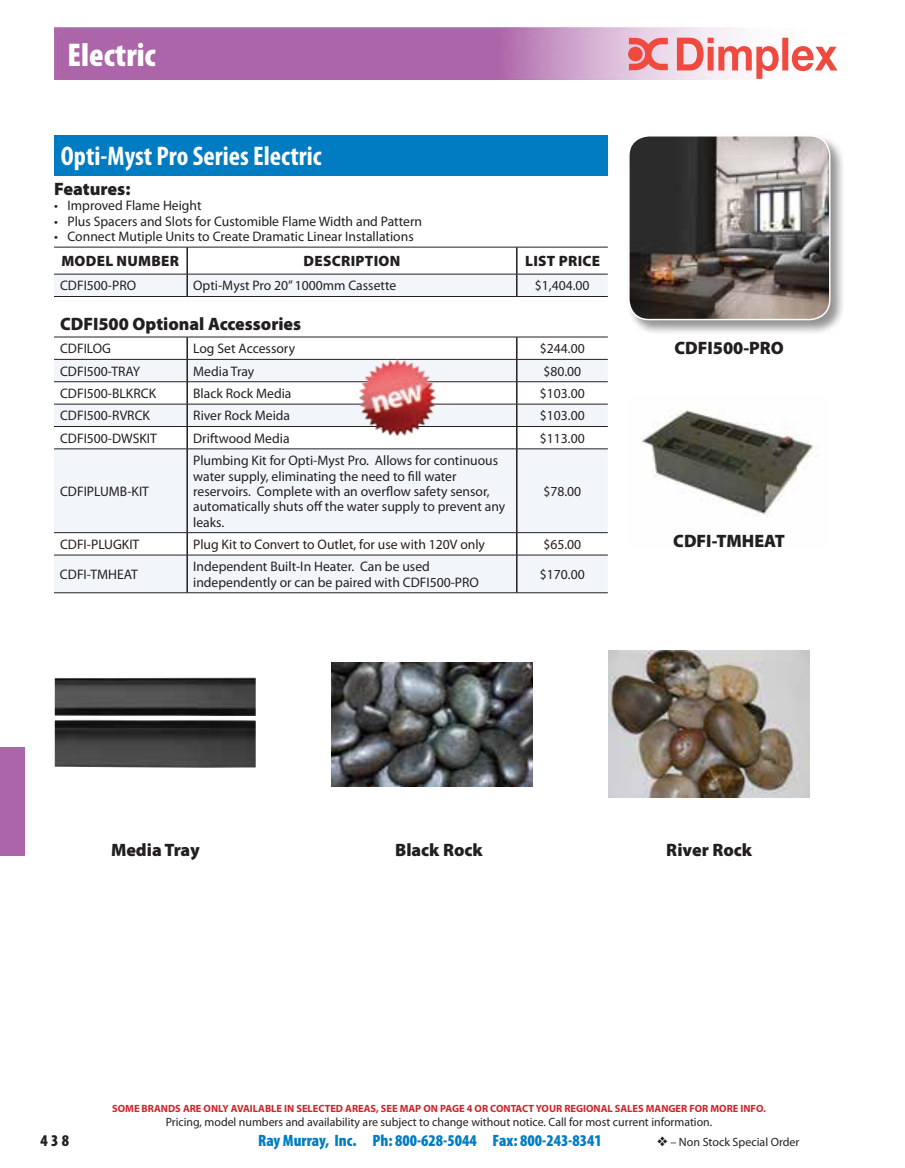
<style>
.page{position:relative;width:905px;height:1168px;background:#fff}
.page>*{position:absolute;margin:0;border:0;box-sizing:border-box;transform-origin:0 0}
.t1{font:900 condensed 33px "Myriad Pro";color:#fff}
.t2{font:700 condensed 27px "Myriad Pro";color:#fff}
.t3{font:900 18px "Myriad Pro";color:#231f20}
.t4{font:900 condensed 16.5px "Myriad Pro";color:#007cc2}
.t5{font:900 condensed 16.5px "Myriad Pro";color:#231f20}
.t6{font:900 15px "Myriad Pro";letter-spacing:.02em;color:#231f20}
.t7{font:13.8px/15.3px "Myriad Pro";color:#231f20}
.t8{font:12px "Myriad Pro";color:#231f20}
.t9{font:700 10.5px "Myriad Pro";color:#d1232a}
</style>
<div class="page">
<div style="left:54px;top:135px;width:554px;height:41px;background:#007cc2"></div>
<svg style="left:54px;top:274px;width:554px;height:319px;fill:#f2f6fb"></svg>
<svg style="left:54px;top:337px;width:554px;height:218px;fill:#f2f6fb"></svg>
<hr style="left:54px;top:247px;width:133px;height:1px;background:#231f20">
<hr style="left:187px;top:247px;width:330px;height:1px;background:#231f20">
<hr style="left:517px;top:247px;width:90px;height:1px;background:#231f20">
<hr style="left:54px;top:274px;width:133px;height:1px;background:#231f20">
<hr style="left:187px;top:274px;width:330px;height:1px;background:#231f20">
<hr style="left:517px;top:274px;width:90px;height:1px;background:#231f20">
<hr style="left:54px;top:296px;width:133px;height:1px;background:#231f20">
<hr style="left:187px;top:296px;width:330px;height:1px;background:#231f20">
<hr style="left:517px;top:296px;width:90px;height:1px;background:#231f20">
<hr style="left:54px;top:337px;width:133px;height:1px;background:#231f20">
<hr style="left:187px;top:337px;width:330px;height:1px;background:#231f20">
<hr style="left:517px;top:337px;width:90px;height:1px;background:#231f20">
<hr style="left:54px;top:359px;width:133px;height:1px;background:#231f20">
<hr style="left:187px;top:359px;width:330px;height:1px;background:#231f20">
<hr style="left:517px;top:359px;width:90px;height:1px;background:#231f20">
<hr style="left:54px;top:381px;width:133px;height:1px;background:#231f20">
<hr style="left:187px;top:381px;width:330px;height:1px;background:#231f20">
<hr style="left:517px;top:381px;width:90px;height:1px;background:#231f20">
<hr style="left:54px;top:404px;width:133px;height:1px;background:#231f20">
<hr style="left:187px;top:404px;width:330px;height:1px;background:#231f20">
<hr style="left:517px;top:404px;width:90px;height:1px;background:#231f20">
<hr style="left:54px;top:426px;width:133px;height:1px;background:#231f20">
<hr style="left:187px;top:426px;width:330px;height:1px;background:#231f20">
<hr style="left:517px;top:426px;width:90px;height:1px;background:#231f20">
<hr style="left:54px;top:449px;width:133px;height:1px;background:#231f20">
<hr style="left:187px;top:449px;width:330px;height:1px;background:#231f20">
<hr style="left:517px;top:449px;width:90px;height:1px;background:#231f20">
<hr style="left:54px;top:532px;width:133px;height:1px;background:#231f20">
<hr style="left:187px;top:532px;width:330px;height:1px;background:#231f20">
<hr style="left:517px;top:532px;width:90px;height:1px;background:#231f20">
<hr style="left:54px;top:555px;width:133px;height:1px;background:#231f20">
<hr style="left:187px;top:555px;width:330px;height:1px;background:#231f20">
<hr style="left:517px;top:555px;width:90px;height:1px;background:#231f20">
<hr style="left:186px;top:274px;width:2px;height:22px;background:#231f20">
<svg style="left:516px;top:247px;width:1px;height:49px"></svg>
<hr style="left:186px;top:337px;width:2px;height:22px;background:#231f20">
<hr style="left:186px;top:359px;width:2px;height:22px;background:#231f20">
<hr style="left:186px;top:382px;width:2px;height:22px;background:#231f20">
<hr style="left:186px;top:404px;width:2px;height:22px;background:#231f20">
<hr style="left:186px;top:427px;width:2px;height:22px;background:#231f20">
<svg style="left:516px;top:337px;width:1px;height:112px"></svg>
<hr style="left:186px;top:449px;width:2px;height:83px;background:#231f20">
<hr style="left:516px;top:449px;width:1px;height:83px;background:#231f20">
<hr style="left:186px;top:533px;width:2px;height:22px;background:#231f20">
<svg style="left:516px;top:533px;width:1px;height:22px"></svg>
<hr style="left:186px;top:555px;width:2px;height:37px;background:#231f20">
<hr style="left:516px;top:555px;width:1px;height:37px;background:#231f20">
<hr style="left:54px;top:592px;width:133px;height:1px;background:#231f20">
<hr style="left:187px;top:592px;width:330px;height:1px;background:#231f20">
<hr style="left:517px;top:592px;width:90px;height:1px;background:#231f20">
<hr style="left:186px;top:247px;width:2px;height:27px;background:#231f20">
<img style="left:356px;top:356px;width:83px;height:83px">
<div style="left:626px;top:134px;width:219px;height:201px;background:#231f20;opacity:.49"></div>
<img style="left:628px;top:136px;width:201px;height:184px">
<div style="left:628px;top:135px;width:202px;height:185px;border:2px solid #fff;border-radius:20px"></div>
<img style="left:55px;top:678px;width:201px;height:90px">
<img style="left:332px;top:662px;width:200px;height:124px">
<img style="left:608px;top:651px;width:201px;height:146px">
<img style="left:640px;top:410px;width:177px;height:105px">
<div style="left:628px;top:379px;width:202px;height:185px;border:2px solid #fff;border-radius:20px"></div>
<svg style="left:54px;top:27px;width:735px;height:53px;background:#b778b3"></svg>
<svg style="left:628px;top:38px;width:209px;height:41px"></svg>
<div style="left:0;top:747px;width:25px;height:108px;background:#ad65a9"></div>
<h1 class="t1" style="left:68px;top:34px;width:90px">Electric</h1>
<h2 class="t2" style="left:61px;top:140px;width:262px">Opti-Myst Pro Series Electric</h2>
<h3 class="t3" style="left:54px;top:177px;width:78px">Features:</h3>
<p class="t7" style="left:54px;top:198px;width:149px">• Improved Flame Height</p>
<p class="t7" style="left:54px;top:213px;width:369px">• Plus Spacers and Slots for Customible Flame Width and Pattern</p>
<p class="t7" style="left:54px;top:229px;width:361px">• Connect Mutiple Units to Create Dramatic Linear Installations</p>
<p class="t6" style="left:61px;top:251px;width:119px">MODEL NUMBER</p>
<p class="t6" style="left:303px;top:251px;width:98px">DESCRIPTION</p>
<p class="t6" style="left:525px;top:251px;width:76px">LIST PRICE</p>
<p class="t7" style="left:60px;top:278px;width:78px">CDFI500-PRO</p>
<p class="t7" style="left:193px;top:278px;width:205px">Opti-Myst Pro 20” 1000mm Cassette</p>
<p class="t7" style="left:535px;top:278px;width:56px">$1,404.00</p>
<h3 class="t3" style="left:60px;top:312px;width:243px">CDFI500 Optional Accessories</h3>
<p class="t7" style="left:60px;top:341px;width:53px">CDFILOG</p>
<p class="t7" style="left:193px;top:341px;width:103px">Log Set Accessory</p>
<p class="t7" style="left:540px;top:341px;width:46px">$244.00</p>
<p class="t7" style="left:60px;top:363px;width:82px">CDFI500-TRAY</p>
<p class="t7" style="left:193px;top:363px;width:63px">Media Tray</p>
<p class="t7" style="left:543px;top:363px;width:39px">$80.00</p>
<p class="t7" style="left:60px;top:386px;width:98px">CDFI500-BLKRCK</p>
<p class="t7" style="left:193px;top:386px;width:100px">Black Rock Media</p>
<p class="t7" style="left:540px;top:386px;width:46px">$103.00</p>
<p class="t7" style="left:60px;top:408px;width:91px">CDFI500-RVRCK</p>
<p class="t7" style="left:193px;top:408px;width:98px">River Rock Meida</p>
<p class="t7" style="left:540px;top:408px;width:46px">$103.00</p>
<p class="t7" style="left:60px;top:430px;width:98px">CDFI500-DWSKIT</p>
<p class="t7" style="left:193px;top:430px;width:98px">Driftwood Media</p>
<p class="t7" style="left:540px;top:430px;width:46px">$113.00</p>
<p class="t7" style="left:60px;top:483px;width:90px">CDFIPLUMB-KIT</p>
<p class="t7" style="left:193px;top:453px;width:313px">Plumbing Kit for Opti-Myst Pro. Allows for continuous water supply, eliminating the need to fill water reservoirs. Complete with an overflow safety sensor, automatically shuts off the water supply to prevent any leaks.</p>
<p class="t7" style="left:543px;top:483px;width:39px">$78.00</p>
<p class="t7" style="left:60px;top:536px;width:81px">CDFI-PLUGKIT</p>
<p class="t7" style="left:193px;top:536px;width:293px">Plug Kit to Convert to Outlet, for use with 120V only</p>
<p class="t7" style="left:543px;top:536px;width:39px">$65.00</p>
<p class="t7" style="left:60px;top:566px;width:79px">CDFI-TMHEAT</p>
<p class="t7" style="left:193px;top:559px;width:287px">Independent Built-In Heater. Can be used independently or can be paired with CDFI500-PRO</p>
<p class="t7" style="left:540px;top:566px;width:46px">$170.00</p>
<h3 class="t3" style="left:674px;top:336px;width:111px">CDFI500-PRO</h3>
<h3 class="t3" style="left:673px;top:529px;width:113px">CDFI-TMHEAT</h3>
<h3 class="t3" style="left:111px;top:838px;width:90px">Media Tray</h3>
<h3 class="t3" style="left:395px;top:838px;width:89px">Black Rock</h3>
<h3 class="t3" style="left:666px;top:838px;width:87px">River Rock</h3>
<p class="t9" style="left:112px;top:1102px;width:655px">SOME BRANDS ARE ONLY AVAILABLE IN SELECTED AREAS, SEE MAP ON PAGE 4 OR CONTACT YOUR REGIONAL SALES MANGER FOR MORE INFO.</p>
<p class="t8" style="left:166px;top:1115px;width:547px">Pricing, model numbers and availability are subject to change without notice. Call for most current information.</p>
<p class="t5" style="left:40px;top:1130px;width:30px">438</p>
<p class="t4" style="left:258px;top:1130px;width:345px">Ray Murray, Inc. Ph: 800-628-5044 Fax: 800-243-8341</p>
<p class="t8" style="left:657px;top:1134px;width:144px">❖ – Non Stock Special Order</p>
</div>
